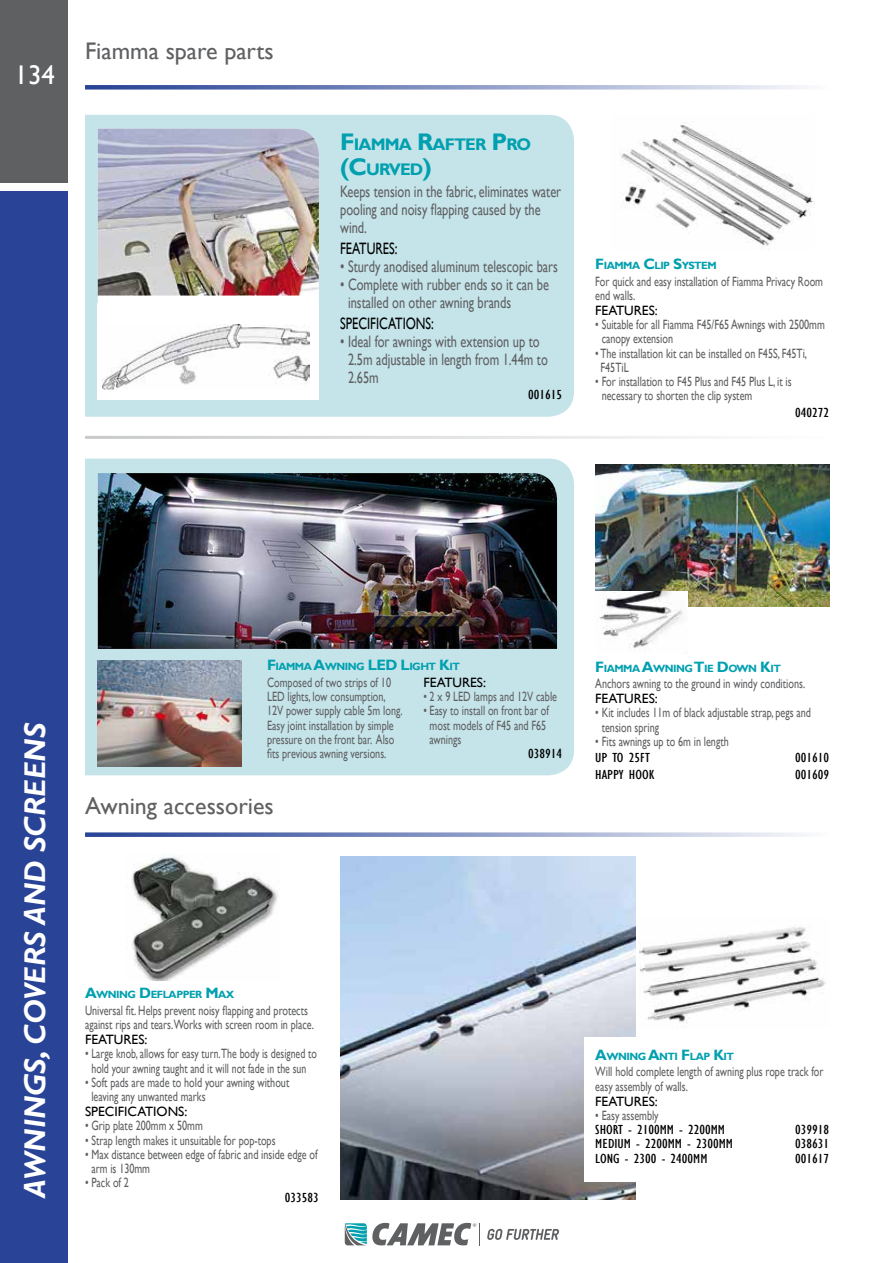
<style>
.page{position:relative;width:893px;height:1263px;background:#fff}
.page>*{position:absolute;margin:0;border:0;box-sizing:border-box;transform-origin:0 0}
.t1{font:italic 700 30px "Gill Sans";color:#fff}
.t2{font:27px "Gill Sans";color:#fff}
.t3{font:24px "Gill Sans";color:#5f6062}
.t4{font:700 16.8px/25.5px "Gill Sans";letter-spacing:-.05em;color:#00a0af}
.t5{font:16.5px/18px "Gill Sans";color:#5f6062;scale:.75 1}
.t6{font:16.5px "Gill Sans";color:#000;scale:.75 1}
.t7{font:13.5px/14.2px "Gill Sans";color:#5f6062;scale:.75 1}
.t8{font:condensed 13.5px "Gill Sans";color:#000;scale:1.15 1}
.t9{font:13.5px "Gill Sans";color:#000}
.t10{font:700 10.5px "Gill Sans";letter-spacing:-.05em;color:#00a0af}
.s1{font-size:24px}
.s2{font-size:15px}
</style>
<div class="page">
<div style="left:0;top:0;width:68px;height:183px;background:#5f6062"></div>
<div style="left:0;top:191px;width:68px;height:1072px;background:#294496"></div>
<svg style="left:487px;top:1229px;width:72px;height:11px"></svg>
<svg style="left:345px;top:1223px;width:135px;height:22px"></svg>
<svg style="left:85px;top:85px;width:718px;height:5px;background:#94a1ca"></svg>
<svg style="left:85px;top:832px;width:718px;height:5px;background:#94a1ca"></svg>
<div style="left:85px;top:115px;width:489px;height:302px;background:#c5e4e9"></div>
<div style="left:85px;top:459px;width:489px;height:316px;background:#c5e4e9"></div>
<img style="left:98px;top:129px;width:221px;height:271px">
<img style="left:620px;top:125px;width:194px;height:123px">
<img style="left:595px;top:464px;width:234px;height:142px">
<img style="left:132px;top:854px;width:146px;height:126px">
<img style="left:340px;top:857px;width:295px;height:342px">
<img style="left:98px;top:473px;width:459px;height:176px">
<hr style="left:85px;top:436px;width:744px;height:3px;background:#c7c9cb">
<img style="left:639px;top:927px;width:187px;height:96px">
<img style="left:98px;top:660px;width:144px;height:107px">
<img style="left:595px;top:592px;width:92px;height:56px">
<div style="left:585px;top:1037px;width:70px;height:145px;background:#fff"></div>
<h2 class="t2" style="left:15px;top:59px;width:42px">134</h2>
<h3 class="t3" style="left:85px;top:37px;width:190px">Fiamma spare parts</h3>
<p class="t4" style="left:340px;top:132px;width:193px"><span class="s1">F</span> IAMMA <span class="s1">R</span>AFTER <span class="s1">P</span> RO <span class="s1">(C</span>URVED<span class="s1">)</span></p>
<p class="t5" style="left:340px;top:183px;width:296px">Keeps tension in the fabric, eliminates water pooling and noisy flapping caused by the wind.</p>
<p class="t6" style="left:340px;top:239px;width:78px">FEATURES:</p>
<p class="t5" style="left:340px;top:258px;width:292px">• Sturdy anodised aluminum telescopic bars</p>
<p class="t5" style="left:348px;top:276px;width:269px;text-indent:-8px">• Complete with rubber ends so it can be installed on other awning brands</p>
<p class="t6" style="left:340px;top:314px;width:127px">SPECIFICATIONS:</p>
<p class="t5" style="left:348px;top:332px;width:268px;text-indent:-8px">• Ideal for awnings with extension up to<br>2.5m adjustable in length from 1.44m to<br>2.65m</p>
<p class="t8" style="left:528px;top:387px;width:31px">001615</p>
<p class="t10" style="left:595px;top:259px;width:123px"><span class="s2">F</span> IAMMA <span class="s2">C</span>LIP <span class="s2">S</span>YSTEM</p>
<p class="t7" style="left:595px;top:274px;width:305px">For quick and easy installation of Fiamma Privacy Room end walls.</p>
<p class="t9" style="left:595px;top:302px;width:64px">FEATURES:</p>
<p class="t7" style="left:602px;top:318px;width:299px;text-indent:-6px">• Suitable for all Fiamma F45/F65 Awnings with 2500mm canopy extension</p>
<p class="t7" style="left:600px;top:346px;width:277px;text-indent:-5px">• The installation kit can be installed on F45S, F45Ti,<br>F45TiL</p>
<p class="t7" style="left:602px;top:375px;width:255px;text-indent:-6px">• For installation to F45 Plus and F45 Plus L, it is necessary to shorten the clip system</p>
<p class="t8" style="left:795px;top:404px;width:31px">040272</p>
<h1 class="t1" style="left:18px;top:1198px;width:477px;rotate:-90deg">AWNINGS, COVERS AND SCREENS</h1>
<p class="t10" style="left:267px;top:661px;width:112px"><span class="s2">F</span>IAMMA <span class="s2">A</span>WNING <span class="s2">LED</span></p>
<p class="t10" style="left:401px;top:661px;width:61px"><span class="s2">L</span>IGHT <span class="s2">K</span>IT</p>
<p class="t7" style="left:267px;top:675px;width:182px">Composed of two strips of 10<br>LED lights, low consumption,<br>12V power supply cable 5m long.<br>Easy joint installation by simple pressure on the front bar. Also fits previous awning versions.</p>
<p class="t9" style="left:424px;top:674px;width:64px">FEATURES:</p>
<p class="t7" style="left:424px;top:690px;width:179px">• 2 x 9 LED lamps and 12V cable</p>
<p class="t7" style="left:430px;top:704px;width:161px;text-indent:-6px">• Easy to install on front bar of most models of F45 and F65 awnings</p>
<p class="t8" style="left:528px;top:746px;width:31px">038914</p>
<h3 class="t3" style="left:85px;top:792px;width:190px">Awning accessories</h3>
<p class="t10" style="left:595px;top:662px;width:187px"><span class="s2">F</span> IAMMA <span class="s2">A</span>WNING<span class="s2">T</span>IE <span class="s2">D</span>OWN <span class="s2">K</span>IT</p>
<p class="t7" style="left:595px;top:676px;width:281px">Anchors awning to the ground in windy conditions.</p>
<p class="t9" style="left:595px;top:691px;width:64px">FEATURES:</p>
<p class="t7" style="left:602px;top:706px;width:280px;text-indent:-6px">• Kit includes 11m of black adjustable strap, pegs and tension spring</p>
<p class="t7" style="left:595px;top:734px;width:179px">• Fits awnings up to 6m in length</p>
<p class="t8" style="left:595px;top:750px;width:49px">UP TO 25FT</p>
<p class="t8" style="left:795px;top:750px;width:31px">001610</p>
<p class="t8" style="left:595px;top:766px;width:53px">HAPPY HOOK</p>
<p class="t8" style="left:795px;top:766px;width:31px">001609</p>
<p class="t10" style="left:85px;top:988px;width:151px"><span class="s2">A</span>WNING <span class="s2">D</span>EFLAPPER <span class="s2">M</span>AX</p>
<p class="t7" style="left:85px;top:1003px;width:307px">Universal fit. Helps prevent noisy flapping and protects against rips and tears.Works with screen room in place.</p>
<p class="t9" style="left:85px;top:1031px;width:64px">FEATURES:</p>
<p class="t7" style="left:85px;top:1047px;width:311px;text-align:center">• Large knob, allows for easy turn.The body is designed to hold your awning taught and it will not fade in the sun</p>
<p class="t7" style="left:91px;top:1075px;width:265px;text-indent:-6px">• Soft pads are made to hold your awning without leaving any unwanted marks</p>
<p class="t9" style="left:85px;top:1104px;width:104px">SPECIFICATIONS:</p>
<p class="t7" style="left:85px;top:1119px;width:159px">• Grip plate 200mm x 50mm</p>
<p class="t7" style="left:85px;top:1133px;width:256px">• Strap length makes it unsuitable for pop-tops</p>
<p class="t7" style="left:91px;top:1147px;width:303px;text-indent:-6px">• Max distance between edge of fabric and inside edge of arm is 130mm</p>
<p class="t7" style="left:85px;top:1176px;width:60px">• Pack of 2</p>
<p class="t8" style="left:285px;top:1189px;width:31px">033583</p>
<p class="t10" style="left:595px;top:1050px;width:140px"><span class="s2">A</span>WNING <span class="s2">A</span>NTI <span class="s2">F</span> LAP <span class="s2">K</span>IT</p>
<p class="t7" style="left:595px;top:1065px;width:306px">Will hold complete length of awning plus rope track for easy assembly of walls.</p>
<p class="t9" style="left:595px;top:1093px;width:64px">FEATURES:</p>
<p class="t7" style="left:595px;top:1108px;width:86px">• Easy assembly</p>
<p class="t8" style="left:595px;top:1122px;width:114px">SHORT - 2100MM - 2200MM</p>
<p class="t8" style="left:795px;top:1122px;width:31px">039918</p>
<p class="t8" style="left:595px;top:1136px;width:121px">MEDIUM - 2200MM - 2300MM</p>
<p class="t8" style="left:795px;top:1136px;width:31px">038631</p>
<p class="t8" style="left:595px;top:1150px;width:99px">LONG - 2300 - 2400MM</p>
<p class="t8" style="left:795px;top:1150px;width:31px">001617</p>
</div>
